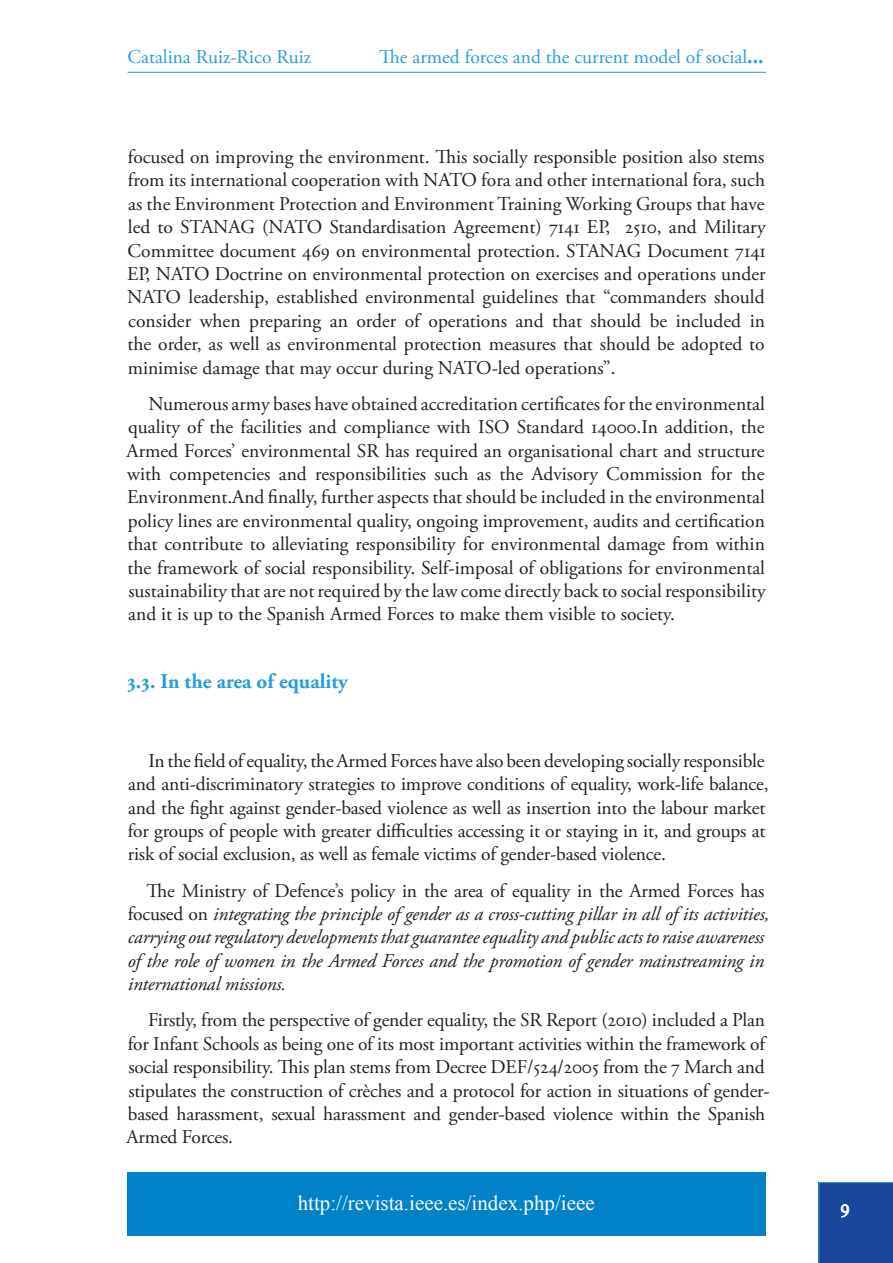
<style>
.page{position:relative;width:893px;height:1263px;background:#fff}
.page>*{position:absolute;margin:0;border:0;box-sizing:border-box;transform-origin:0 0}
.t1{font:21px "Times New Roman";color:#fff}
.IEEE_Apartado2{font:700 21px "Adobe Garamond Pro";color:#249fd9}
.IEEE_parrafoNormal{font:19.5px/23.4px "Adobe Garamond Pro";letter-spacing:-.01em;color:#231f20;text-align:justify}
.IEEE_parrafoNormal-2{font:italic 19.5px/23.4px "Adobe Garamond Pro";letter-spacing:-.01em;color:#231f20}
.t2{font:19.5px "Adobe Garamond Pro";color:#249fd9}
.t3{font:18px "Times New Roman";color:#fff}
.s1{font-weight:700;font-size:21px}
.s2{font-style:normal}
</style>
<div class="page">
<div style="left:819px;top:1182px;width:74px;height:81px;background:#18469d"></div>
<hr style="left:128px;top:72px;width:638px;height:1px;background:#249fd9">
<div style="left:127px;top:1173px;width:638px;height:63px;background:#0081c8"></div>
<p class="t2" style="left:128px;top:46px;width:185px">Catalina Ruiz-Rico Ruiz</p>
<p class="t2" style="left:379px;top:46px;width:386px">The armed forces and the current model of social<span class="s1">...</span></p>
<p class="IEEE_parrafoNormal" style="left:127px;top:146px;width:640px">focused on improving the environment. This socially responsible position also stems from its international cooperation with NATO fora and other international fora, such as the Environment Protection and Environment Training Working Groups that have led to STANAG (NATO Standardisation Agreement) 7141 EP, 2510, and Military Committee document 469 on environmental protection. STANAG Document 7141<br>EP, NATO Doctrine on environmental protection on exercises and operations under NATO leadership, established environmental guidelines that “commanders should consider when preparing an order of operations and that should be included in the order, as well as environmental protection measures that should be adopted to minimise damage that may occur during NATO-led operations”.</p>
<p class="IEEE_parrafoNormal" style="left:127px;top:393px;width:640px;text-indent:22px">Numerous army bases have obtained accreditation certificates for the environmental quality of the facilities and compliance with ISO Standard 14000.In addition, the Armed Forces’ environmental SR has required an organisational chart and structure with competencies and responsibilities such as the Advisory Commission for the Environment.And finally, further aspects that should be included in the environmental policy lines are environmental quality, ongoing improvement, audits and certification that contribute to alleviating responsibility for environmental damage from within the framework of social responsibility. Self-imposal of obligations for environmental sustainability that are not required by the law come directly back to social responsibility and it is up to the Spanish Armed Forces to make them visible to society.</p>
<p class="IEEE_Apartado2" style="left:127px;top:669px;width:223px">3.3. In the area of equality</p>
<p class="IEEE_parrafoNormal" style="left:128px;top:750px;width:642px;text-align:left;text-indent:21px">In the field of equality, the Armed Forces have also been developing socially responsible and anti-discriminatory strategies to improve conditions of equality, work-life balance, and the fight against gender-based violence as well as insertion into the labour market for groups of people with greater difficulties accessing it or staying in it, and groups at risk of social exclusion, as well as female victims of gender-based violence.</p>
<p class="IEEE_parrafoNormal-2" style="left:128px;top:879px;width:643px;text-indent:19px"><span class="s2">The Ministry of Defence’s policy in the area of equality in the Armed Forces has focused on</span> integrating the principle of gender as a cross-cutting pillar in all of its activities, carrying out regulatory developments that guarantee equality and public acts to raise awareness of the role of women in the Armed Forces and the promotion of gender mainstreaming in international missions.</p>
<p class="IEEE_parrafoNormal" style="left:127px;top:1009px;width:645px;text-align:left;text-indent:22px">Firstly, from the perspective of gender equality, the SR Report (2010) included a Plan for Infant Schools as being one of its most important activities within the framework of social responsibility. This plan stems from Decree DEF/524/2005 from the 7 March and stipulates the construction of crèches and a protocol for action in situations of gender&shy;based harassment, sexual harassment and gender-based violence within the Spanish Armed Forces.</p>
<p class="t1" style="left:298px;top:1189px;width:298px">http://revista.ieee.es/index.php/ieee</p>
<p class="t3" style="left:841px;top:1198px;width:10px">9</p>
</div>
